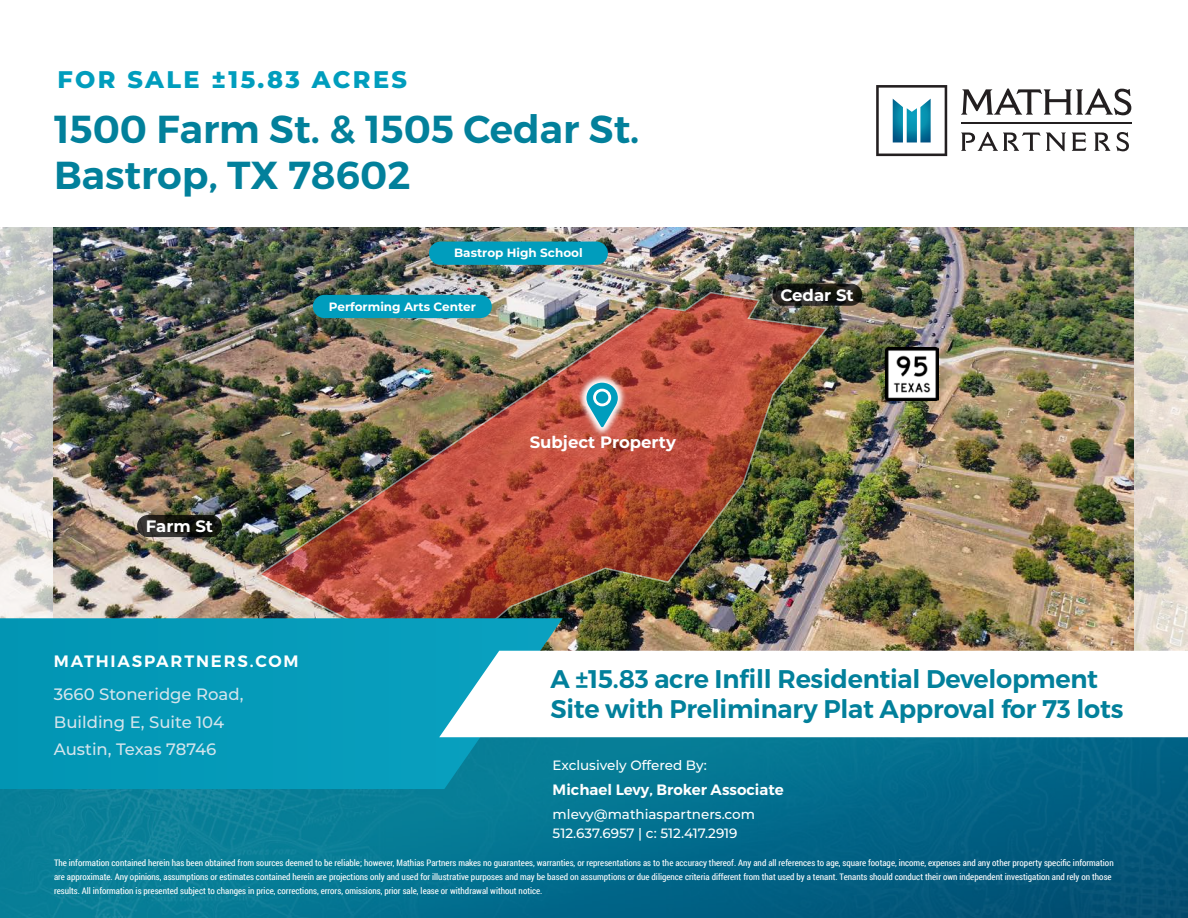
<style>
.page{position:relative;width:1188px;height:918px;background:#fff}
.page>*{position:absolute;margin:0;border:0;box-sizing:border-box;transform-origin:0 0}
.t1{font:600 39px/46.8px "Montserrat";color:#02809b}
.t2{font:600 25.5px/30.6px "Montserrat";letter-spacing:-.01em;color:#02809b}
.t3{font:800 24px "Montserrat";letter-spacing:.1em;color:#009dbd}
.t4{font:500 16.5px/27.6px "Montserrat";color:#d3e4ec}
.t5{font:700 16.5px "Montserrat";color:#fff}
.t6{font:600 16.5px "Montserrat";letter-spacing:.11em;color:#fff}
.t7{font:600 15px "Montserrat";color:#fff}
.t8{font:500 13.5px/18.6px "Montserrat";color:#fff}
.t9{font:700 12px "Montserrat";color:#fff}
.t10{font:9px/13.8px "Roboto Condensed";color:#fff}
</style>
<div class="page">
<img style="left:0;top:737px;width:1188px;height:181px">
<svg style="left:961px;top:89px;width:170px;height:26px"></svg>
<svg style="left:961px;top:132px;width:105px;height:19px"></svg>
<svg style="left:1072px;top:133px;width:14px;height:18px"></svg>
<svg style="left:1094px;top:133px;width:16px;height:18px"></svg>
<svg style="left:1116px;top:132px;width:13px;height:19px"></svg>
<hr style="left:961px;top:122px;width:170px;height:2px;background:#231f20">
<svg style="left:876px;top:85px;width:71px;height:71px"></svg>
<img style="left:0;top:228px;width:1188px;height:423px">
<img style="left:54px;top:228px;width:1080px;height:423px">
<div style="left:429px;top:242px;width:179px;height:23px;background:#009dbd;border-radius:12px"></div>
<img style="left:886px;top:348px;width:53px;height:53px">
<img style="left:258px;top:291px;width:572px;height:360px">
<svg style="left:137px;top:515px;width:85px;height:22px;background:#1d1d19"></svg>
<svg style="left:773px;top:284px;width:89px;height:22px;background:#20201c"></svg>
<svg style="left:0;top:618px;width:563px;height:171px;background:#0698b6"></svg>
<svg style="left:439px;top:651px;width:124px;height:86px"></svg>
<svg style="left:577px;top:373px;width:50px;height:64px;background:#c96d5f"></svg>
<svg style="left:587px;top:383px;width:31px;height:44px"></svg>
<h3 class="t3" style="left:57px;top:62px;width:351px">FOR SALE ±15.83 ACRES</h3>
<h1 class="t1" style="left:54px;top:106px;width:587px">1500 Farm St. &amp; 1505 Cedar St.<br>Bastrop, TX 78602</h1>
<h3 class="t5" style="left:146px;top:515px;width:69px">Farm St</h3>
<h3 class="t9" style="left:454px;top:245px;width:130px">Bastrop High School</h3>
<h3 class="t9" style="left:329px;top:298px;width:149px">Performing Arts Center</h3>
<h3 class="t5" style="left:530px;top:430px;width:148px">Subject Property</h3>
<h3 class="t5" style="left:780px;top:283px;width:75px">Cedar St</h3>
<h3 class="t6" style="left:54px;top:650px;width:246px">MATHIASPARTNERS.COM</h3>
<h3 class="t4" style="left:54px;top:680px;width:191px">3660 Stoneridge Road,<br>Building E, Suite 104<br>Austin, Texas 78746</h3>
<h2 class="t2" style="left:550px;top:663px;width:574px">A ±15.83 acre Infill Residential Development<br>Site with Preliminary Plat Approval for 73 lots</h2>
<h3 class="t8" style="left:553px;top:755px;width:156px">Exclusively Offered By:</h3>
<h3 class="t7" style="left:553px;top:781px;width:233px">Michael Levy, Broker Associate</h3>
<h3 class="t8" style="left:553px;top:804px;width:204px">mlevy@mathiaspartners.com<br>512.637.6957 | c: 512.417.2919</h3>
<p class="t10" style="left:54px;top:856px;width:1061px">The information contained herein has been obtained from sources deemed to be reliable; however, Mathias Partners makes no guarantees, warranties, or representations as to the accuracy thereof. Any and all references to age, square footage, income, expenses and any other property specific information are approximate. Any opinions, assumptions or estimates contained herein are projections only and used for illustrative purposes and may be based on assumptions or due diligence criteria different from that used by a tenant. Tenants should conduct their own independent investigation and rely on those results. All information is presented subject to changes in price, corrections, errors, omissions, prior sale, lease or withdrawal without notice.</p>
</div>
